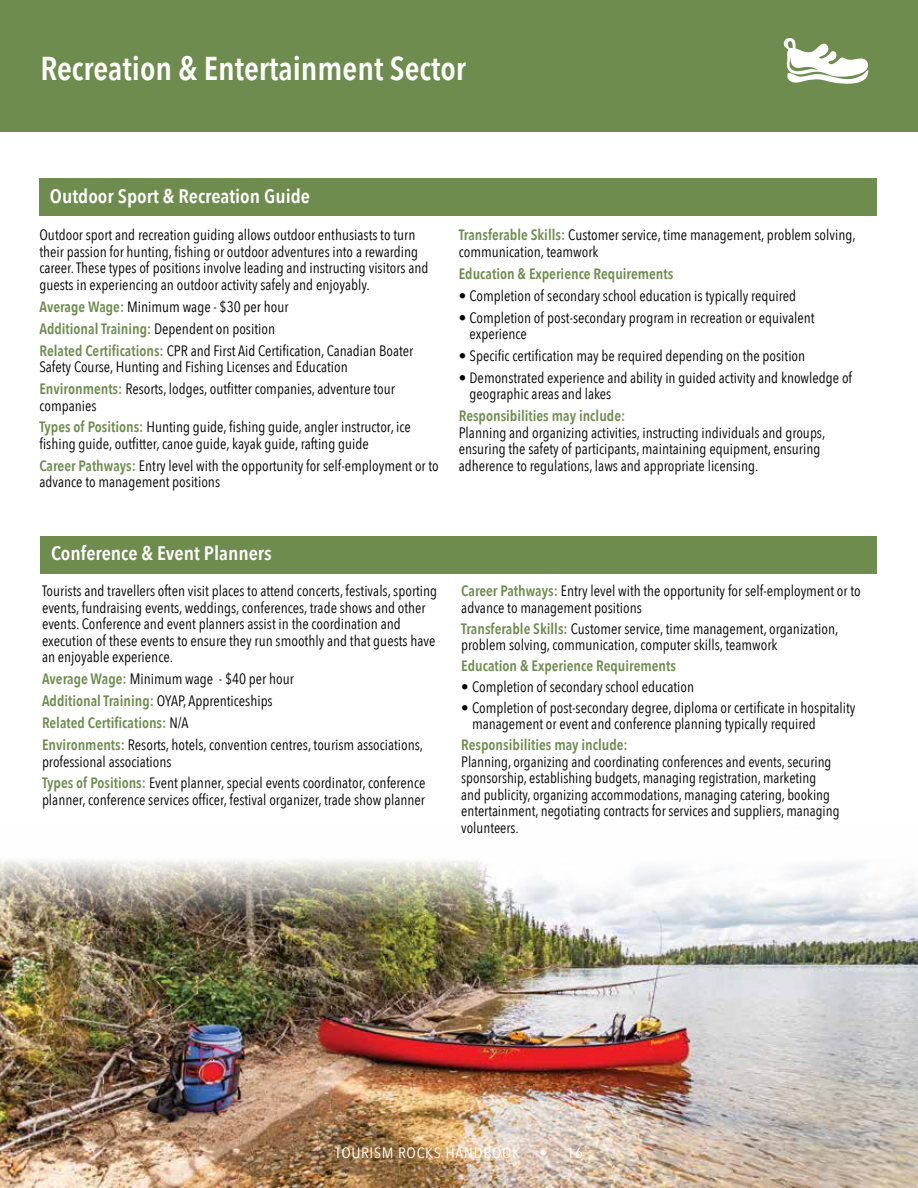
<style>
.page{position:relative;width:918px;height:1188px;background:#fff}
.page>*{position:absolute;margin:0;border:0;box-sizing:border-box;transform-origin:0 0}
.t1{font:600 33px "Avenir Next Condensed";color:#fff}
.t2{font:600 19.5px "Avenir Next Condensed";color:#fff;scale:1.05 1}
.t3{font:15px/16.5px "Avenir Next Condensed";color:#000}
.t4{font:600 15px "Avenir Next Condensed";color:#6e8c4e}
.t5{font:14.85px "Avenir Next Condensed";letter-spacing:.04em;color:#fff;scale:1.11 1}
.s1{font-weight:600;color:#6e8c4e}
</style>
<div class="page">
<div style="left:39px;top:178px;width:837px;height:38px;background:#6e8c4e"></div>
<div style="left:0;top:0;width:918px;height:131px;background:#6e8c4e"></div>
<svg style="left:783px;top:38px;width:86px;height:46px"></svg>
<div style="left:40px;top:536px;width:838px;height:37px;background:#6e8c4e"></div>
<img style="left:0;top:860px;width:918px;height:328px">
<h1 class="t1" style="left:40px;top:39px;width:427px">Recreation &amp; Entertainment Sector</h1>
<h2 class="t2" style="left:50px;top:179px;width:249px">Outdoor Sport &amp; Recreation Guide</h2>
<p class="t3" style="left:39px;top:226px;width:391px">Outdoor sport and recreation guiding allows outdoor enthusiasts to turn their passion for hunting, fishing or outdoor adventures into a rewarding career. These types of positions involve leading and instructing visitors and guests in experiencing an outdoor activity safely and enjoyably.</p>
<p class="t3" style="left:39px;top:295px;width:375px;line-height:21.9px"><span class="s1">Average Wage:</span> Minimum wage - $30 per hour<br><span class="s1">Additional Training:</span> Dependent on position<br><span class="s1">Related Certifications:</span> CPR and First Aid Certification, Canadian Boater</p>
<p class="t3" style="left:39px;top:355px;width:357px;line-height:21.9px">Safety Course, Hunting and Fishing Licenses and Education<br><span class="s1">Environments:</span> Resorts, lodges, outfitter companies, adventure tour</p>
<p class="t3" style="left:39px;top:394px;width:373px;line-height:21.9px">companies<br><span class="s1">Types of Positions:</span> Hunting guide, fishing guide, angler instructor, ice</p>
<p class="t3" style="left:39px;top:432px;width:401px;line-height:21.9px">fishing guide, outfitter, canoe guide, kayak guide, rafting guide<br><span class="s1">Career Pathways:</span> Entry level with the opportunity for self-employment or to</p>
<p class="t3" style="left:39px;top:473px;width:182px">advance to management positions</p>
<p class="t3" style="left:459px;top:226px;width:398px"><span class="s1">Transferable Skills:</span> Customer service, time management, problem solving, communication, teamwork</p>
<p class="t4" style="left:459px;top:261px;width:216px">Education &amp; Experience Requirements</p>
<p class="t3" style="left:459px;top:287px;width:339px">• Completion of secondary school education is typically required</p>
<p class="t3" style="left:470px;top:308px;width:347px;text-indent:-11px">• Completion of post-secondary program in recreation or equivalent experience</p>
<p class="t3" style="left:459px;top:347px;width:348px">• Specific certification may be required depending on the position</p>
<p class="t3" style="left:470px;top:369px;width:384px;text-indent:-11px">• Demonstrated experience and ability in guided activity and knowledge of geographic areas and lakes</p>
<p class="t4" style="left:459px;top:403px;width:168px">Responsibilities may include:</p>
<p class="t3" style="left:459px;top:424px;width:368px">Planning and organizing activities, instructing individuals and groups, ensuring the safety of participants, maintaining equipment, ensuring adherence to regulations, laws and appropriate licensing.</p>
<h2 class="t2" style="left:51px;top:537px;width:212px">Conference &amp; Event Planners</h2>
<p class="t3" style="left:42px;top:582px;width:397px">Tourists and travellers often visit places to attend concerts, festivals, sporting events, fundraising events, weddings, conferences, trade shows and other events. Conference and event planners assist in the coordination and execution of these events to ensure they run smoothly and that guests have an enjoyable experience.</p>
<p class="t3" style="left:42px;top:667px;width:383px;line-height:21.9px"><span class="s1">Average Wage:</span> Minimum wage - $40 per hour<br><span class="s1">Additional Training:</span> OYAP, Apprenticeships<br><span class="s1">Related Certifications:</span> N/A<br><span class="s1">Environments:</span> Resorts, hotels, convention centres, tourism associations,</p>
<p class="t3" style="left:42px;top:750px;width:385px;line-height:21.9px">professional associations<br><span class="s1">Types of Positions:</span> Event planner, special events coordinator, conference</p>
<p class="t3" style="left:42px;top:791px;width:385px">planner, conference services officer, festival organizer, trade show planner</p>
<p class="t3" style="left:461px;top:582px;width:401px"><span class="s1">Career Pathways:</span> Entry level with the opportunity for self-employment or to advance to management positions</p>
<p class="t3" style="left:461px;top:620px;width:379px"><span class="s1">Transferable Skills:</span> Customer service, time management, organization, problem solving, communication, computer skills, teamwork</p>
<p class="t4" style="left:461px;top:653px;width:216px">Education &amp; Experience Requirements</p>
<p class="t3" style="left:461px;top:678px;width:234px">• Completion of secondary school education</p>
<p class="t3" style="left:472px;top:699px;width:385px;text-indent:-11px">• Completion of post-secondary degree, diploma or certificate in hospitality management or event and conference planning typically required</p>
<p class="t4" style="left:461px;top:732px;width:168px">Responsibilities may include:</p>
<p class="t3" style="left:461px;top:752px;width:380px">Planning, organizing and coordinating conferences and events, securing sponsorship, establishing budgets, managing registration, marketing and publicity, organizing accommodations, managing catering, booking entertainment, negotiating contracts for services and suppliers, managing volunteers.</p>
<p class="t5" style="left:335px;top:1140px;width:168px">TOURISM ROCKS HANDBOOK</p>
<p class="t5" style="left:539px;top:1140px;width:41px">• 16</p>
</div>
